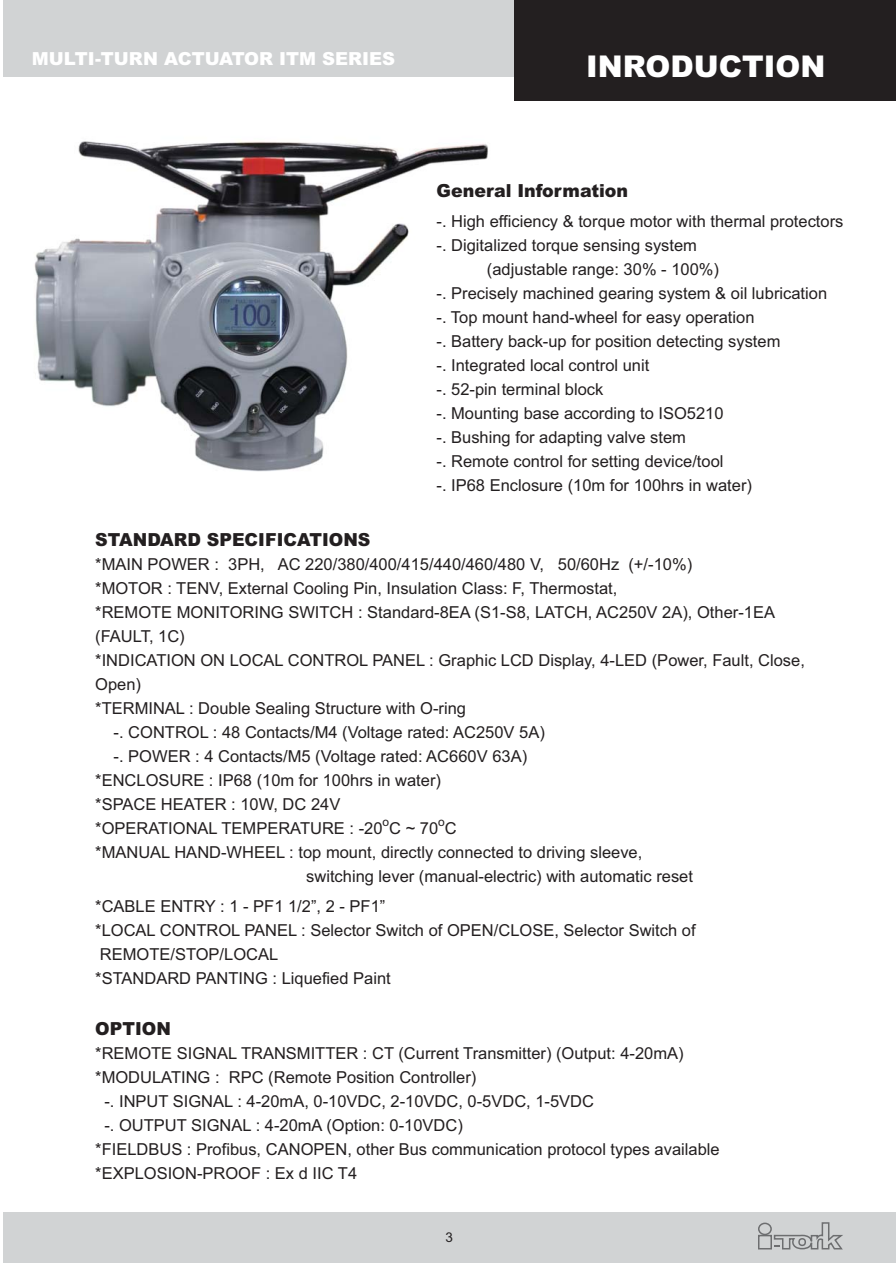
<style>
.page{position:relative;width:896px;height:1263px;background:#fff}
.page>*{position:absolute;margin:0;border:0;box-sizing:border-box;transform-origin:0 0}
.t1{font:900 30px "Arial";color:#fff}
.t2{font:900 18px "Arial";color:#231f20}
.t3{font:900 18px "Arial";color:#fff}
.t4{font:16.5px/24px "Arial";color:#231f20}
.t5{font:13.5px "Arial";color:#231f20}
.t6{font:12px "Arial";color:#231f20}
</style>
<div class="page">
<div style="left:3px;top:0;width:893px;height:77px;background:#d1d3d4"></div>
<div style="left:3px;top:1212px;width:893px;height:51px;background:#d1d3d4"></div>
<div style="left:758px;top:1235px;width:14px;height:14px;border:2px solid #6d6e70"></div>
<div style="left:758px;top:1222px;width:14px;height:13px;border:2px solid #6d6e70;border-radius:50%"></div>
<svg style="left:773px;top:1222px;width:70px;height:28px"></svg>
<div style="left:514px;top:0;width:382px;height:100px;background:#231f20"></div>
<img style="left:34px;top:140px;width:454px;height:332px">
<p class="t3" style="left:32px;top:52px;width:365px">MULTI-TURN ACTUATOR ITM SERIES</p>
<h1 class="t1" style="left:586px;top:56px;width:241px">INRODUCTION</h1>
<p class="t2" style="left:437px;top:184px;width:193px">General Information</p>
<p class="t4" style="left:437px;top:211px;width:408px">-. High efficiency &amp; torque motor with thermal protectors</p>
<p class="t4" style="left:437px;top:235px;width:262px">-. Digitalized torque sensing system</p>
<p class="t4" style="left:487px;top:259px;width:234px">(adjustable range: 30% - 100%)</p>
<p class="t4" style="left:437px;top:283px;width:392px">-. Precisely machined gearing system &amp; oil lubrication</p>
<p class="t4" style="left:437px;top:307px;width:319px">-. Top mount hand-wheel for easy operation</p>
<p class="t4" style="left:437px;top:331px;width:345px">-. Battery back-up for position detecting system</p>
<p class="t4" style="left:437px;top:355px;width:214px">-. Integrated local control unit</p>
<p class="t4" style="left:437px;top:379px;width:168px">-. 52-pin terminal block</p>
<p class="t4" style="left:437px;top:403px;width:289px">-. Mounting base according to ISO5210</p>
<p class="t4" style="left:437px;top:427px;width:251px">-. Bushing for adapting valve stem</p>
<p class="t4" style="left:437px;top:451px;width:289px">-. Remote control for setting device/tool</p>
<p class="t4" style="left:437px;top:475px;width:317px">-. IP68 Enclosure (10m for 100hrs in water)</p>
<p class="t2" style="left:95px;top:533px;width:277px">STANDARD SPECIFICATIONS</p>
<p class="t4" style="left:95px;top:554px;width:598px">*MAIN POWER : 3PH, AC 220/380/400/415/440/460/480 V, 50/60Hz (+/-10%)</p>
<p class="t4" style="left:95px;top:578px;width:524px">*MOTOR : TENV, External Cooling Pin, Insulation Class: F, Thermostat,</p>
<p class="t4" style="left:95px;top:602px;width:681px">*REMOTE MONITORING SWITCH : Standard-8EA (S1-S8, LATCH, AC250V 2A), Other-1EA</p>
<p class="t4" style="left:95px;top:626px;width:91px">(FAULT, 1C)</p>
<p class="t4" style="left:95px;top:650px;width:711px">*INDICATION ON LOCAL CONTROL PANEL : Graphic LCD Display, 4-LED (Power, Fault, Close,</p>
<p class="t4" style="left:95px;top:674px;width:47px">Open)</p>
<p class="t4" style="left:95px;top:698px;width:372px">*TERMINAL : Double Sealing Structure with O-ring</p>
<p class="t4" style="left:114px;top:722px;width:433px">-. CONTROL : 48 Contacts/M4 (Voltage rated: AC250V 5A)</p>
<p class="t4" style="left:114px;top:746px;width:415px">-. POWER : 4 Contacts/M5 (Voltage rated: AC660V 63A)</p>
<p class="t4" style="left:95px;top:770px;width:347px">*ENCLOSURE : IP68 (10m for 100hrs in water)</p>
<p class="t4" style="left:95px;top:794px;width:247px">*SPACE HEATER : 10W, DC 24V</p>
<p class="t4" style="left:95px;top:818px;width:363px">*OPERATIONAL TEMPERATURE : -20 C ~ 70 C</p>
<p class="t6" style="left:383px;top:818px;width:8px">o</p>
<p class="t6" style="left:438px;top:818px;width:8px">o</p>
<p class="t4" style="left:306px;top:842px;width:388px;text-indent:-211px">*MANUAL HAND-WHEEL : top mount, directly connected to driving sleeve, switching lever (manual-electric) with automatic reset</p>
<p class="t4" style="left:95px;top:896px;width:602px">*CABLE ENTRY : 1 - PF1 1/2”, 2 - PF1”<br>*LOCAL CONTROL PANEL : Selector Switch of OPEN/CLOSE, Selector Switch of REMOTE/STOP/LOCAL<br>*STANDARD PANTING : Liquefied Paint</p>
<p class="t2" style="left:95px;top:1022px;width:77px">OPTION</p>
<p class="t4" style="left:95px;top:1043px;width:590px">*REMOTE SIGNAL TRANSMITTER : CT (Current Transmitter) (Output: 4-20mA)</p>
<p class="t4" style="left:95px;top:1067px;width:383px">*MODULATING : RPC (Remote Position Controller)</p>
<p class="t4" style="left:104px;top:1091px;width:491px">-. INPUT SIGNAL : 4-20mA, 0-10VDC, 2-10VDC, 0-5VDC, 1-5VDC</p>
<p class="t4" style="left:104px;top:1115px;width:360px">-. OUTPUT SIGNAL : 4-20mA (Option: 0-10VDC)</p>
<p class="t4" style="left:95px;top:1139px;width:626px">*FIELDBUS : Profibus, CANOPEN, other Bus communication protocol types available</p>
<p class="t4" style="left:95px;top:1163px;width:263px">*EXPLOSION-PROOF : Ex d IIC T4</p>
<p class="t5" style="left:446px;top:1232px;width:9px">3</p>
</div>
